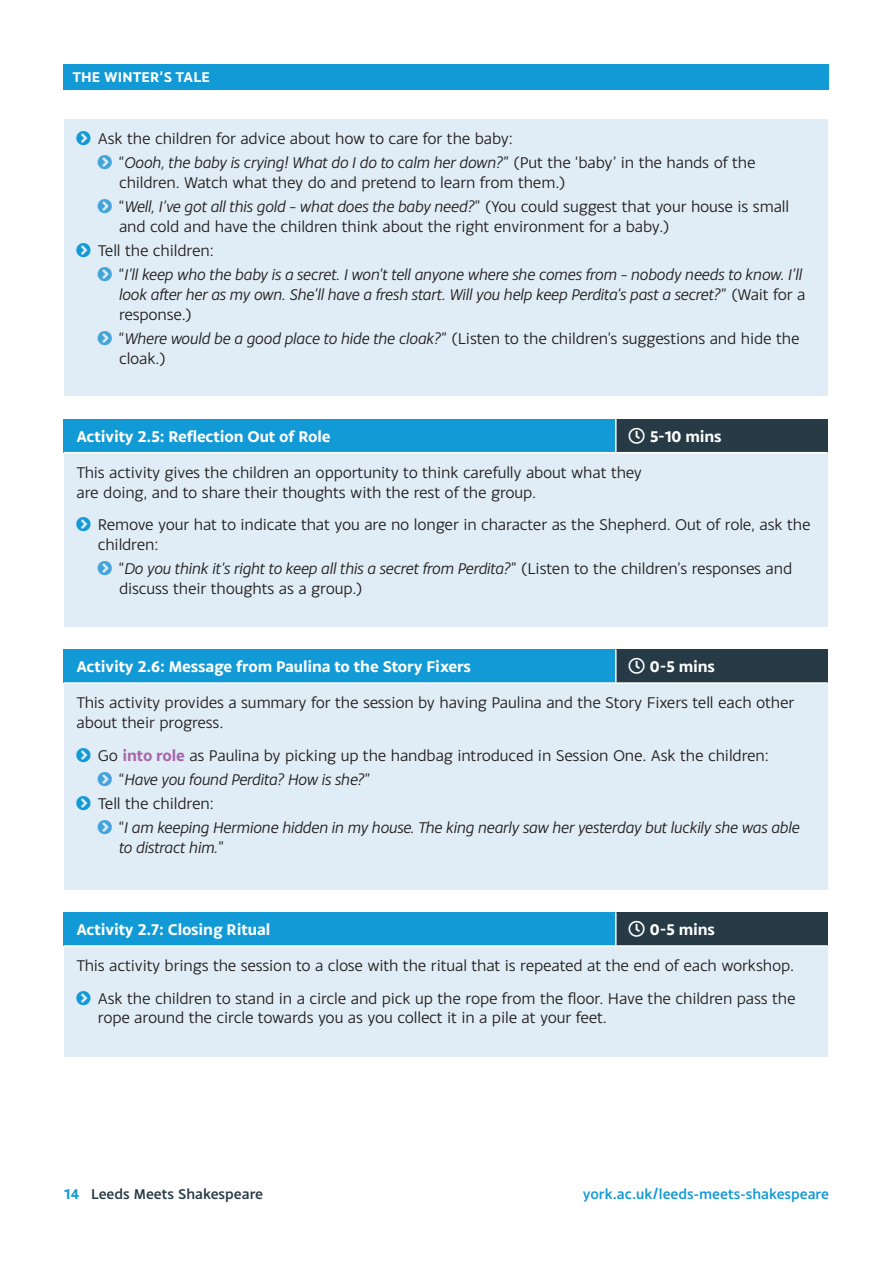
<style>
.page{position:relative;width:893px;height:1263px;background:#fff}
.page>*{position:absolute;margin:0;border:0;box-sizing:border-box;transform-origin:0 0}
.t1{font:16.5px/19.8px "Monsal Gothic";letter-spacing:-.01em;color:#231f20}
.t2{font:italic 16.5px/19.8px "Monsal Gothic";letter-spacing:-.01em;color:#231f20}
.t3{font:700 16.5px "Monsal Gothic";letter-spacing:-.01em;color:#fff}
.t4{font:500 15px "Monsal Gothic";color:#129ad7}
.t5{font:500 15px "Monsal Gothic";color:#273b46}
.t6{font:700 15px "Monsal Gothic";letter-spacing:.01em;color:#fff}
.s1{font-style:italic}
.s2{font-style:normal}
.s3{font-weight:700;color:#a866aa}
.s4{font-weight:700;color:#129ad7}
</style>
<div class="page">
<div style="left:64px;top:64px;width:765px;height:25px;background:#129ad7"></div>
<div style="left:64px;top:119px;width:764px;height:277px;background:#e0edf6"></div>
<div style="left:64px;top:419px;width:552px;height:34px;background:#129ad7"></div>
<div style="left:616px;top:419px;width:212px;height:34px;background:#273b46"></div>
<div style="left:64px;top:453px;width:764px;height:173px;background:#e0edf6"></div>
<hr style="left:615px;top:419px;width:2px;height:33px;background:#fff">
<hr style="left:64px;top:452px;width:552px;height:1px;background:#fff">
<hr style="left:616px;top:452px;width:212px;height:1px;background:#fff">
<div style="left:64px;top:649px;width:552px;height:34px;background:#129ad7"></div>
<div style="left:616px;top:649px;width:212px;height:34px;background:#273b46"></div>
<div style="left:64px;top:683px;width:764px;height:206px;background:#e0edf6"></div>
<hr style="left:615px;top:649px;width:2px;height:33px;background:#fff">
<hr style="left:64px;top:682px;width:552px;height:2px;background:#fff">
<hr style="left:616px;top:682px;width:212px;height:2px;background:#fff">
<div style="left:64px;top:912px;width:552px;height:34px;background:#129ad7"></div>
<div style="left:616px;top:912px;width:212px;height:34px;background:#273b46"></div>
<div style="left:64px;top:946px;width:764px;height:110px;background:#e0edf6"></div>
<hr style="left:615px;top:912px;width:2px;height:33px;background:#fff">
<hr style="left:64px;top:945px;width:552px;height:2px;background:#fff">
<hr style="left:616px;top:945px;width:212px;height:2px;background:#fff">
<p class="t6" style="left:72px;top:67px;width:139px">THE WINTER’S TALE</p>
<p class="t1" style="left:119px;top:126px;width:638px;line-height:24px;text-indent:-21px">Ask the children for advice about how to care for the baby:<br>“<span class="s1">Oooh, the baby is crying! What do I do to calm her down?</span>” (Put the ‘baby’ in the hands of the</p>
<p class="t1" style="left:119px;top:170px;width:672px;line-height:24px">children. Watch what they do and pretend to learn from them.)<br>“<span class="s1">Well, I’ve got all this gold – what does the baby need?</span>” (You could suggest that your house is small</p>
<p class="t1" style="left:98px;top:214px;width:573px;line-height:24px;text-indent:21px">and cold and have the children think about the right environment for a baby.)<br>Tell the children:</p>
<p class="t2" style="left:119px;top:264px;width:688px"><span class="s2">“</span>I’ll keep who the baby is a secret. I won’t tell anyone where she comes from – nobody needs to know. I’ll look after her as my own. She’ll have a fresh start. Will you help keep Perdita’s past a secret?<span class="s2">” (Wait for a response.)</span></p>
<p class="t1" style="left:119px;top:328px;width:682px">“<span class="s1">Where would be a good place to hide the cloak?</span>” (Listen to the children’s suggestions and hide the cloak.)</p>
<p class="t3" style="left:77px;top:426px;width:256px">Activity 2.5: Reflection Out of Role</p>
<p class="t3" style="left:650px;top:426px;width:73px">5-10 mins</p>
<p class="t1" style="left:77px;top:462px;width:567px">This activity gives the children an opportunity to think carefully about what they are doing, and to share their thoughts with the rest of the group.</p>
<p class="t1" style="left:98px;top:514px;width:714px">Remove your hat to indicate that you are no longer in character as the Shepherd. Out of role, ask the children:</p>
<p class="t1" style="left:119px;top:558px;width:675px">“<span class="s1">Do you think it’s right to keep all this a secret from Perdita?</span>” (Listen to the children’s responses and discuss their thoughts as a group.)</p>
<p class="t3" style="left:77px;top:656px;width:396px">Activity 2.6: Message from Paulina to the Story Fixers</p>
<p class="t3" style="left:650px;top:656px;width:67px">0-5 mins</p>
<p class="t1" style="left:77px;top:692px;width:719px">This activity provides a summary for the session by having Paulina and the Story Fixers tell each other about their progress.</p>
<p class="t1" style="left:98px;top:744px;width:673px">Go <span class="s3">into role</span> as Paulina by picking up the handbag introduced in Session One. Ask the children:</p>
<p class="t2" style="left:119px;top:769px;width:253px"><span class="s2">“</span>Have you found Perdita? How is she?<span class="s2">”</span></p>
<p class="t1" style="left:98px;top:793px;width:117px">Tell the children:</p>
<p class="t2" style="left:119px;top:817px;width:682px"><span class="s2">“</span>I am keeping Hermione hidden in my house. The king nearly saw her yesterday but luckily she was able</p>
<p class="t2" style="left:119px;top:836px;width:107px">to distract him.<span class="s2">”</span></p>
<p class="t3" style="left:77px;top:919px;width:195px">Activity 2.7: Closing Ritual</p>
<p class="t3" style="left:650px;top:919px;width:67px">0-5 mins</p>
<p class="t1" style="left:77px;top:949px;width:721px;line-height:32.5px;text-align:right">This activity brings the session to a close with the ritual that is repeated at the end of each workshop.<br>Ask the children to stand in a circle and pick up the rope from the floor. Have the children pass the</p>
<p class="t1" style="left:98px;top:1007px;width:511px">rope around the circle towards you as you collect it in a pile at your feet.</p>
<p class="t5" style="left:64px;top:1185px;width:201px"><span class="s4">14</span> Leeds Meets Shakespeare</p>
<p class="t4" style="left:583px;top:1185px;width:248px">york.ac.uk/leeds-meets-shakespeare</p>
</div>
